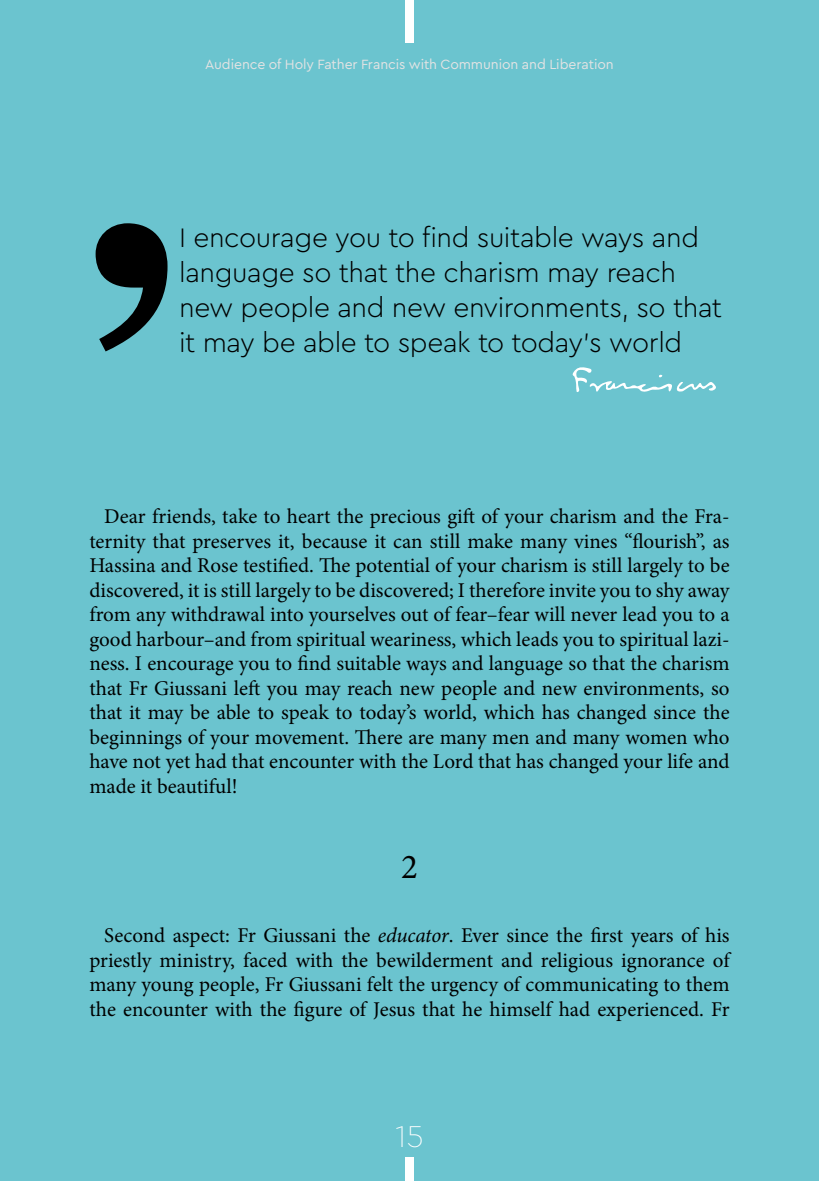
<style>
.page{position:relative;width:819px;height:1181px;background:#6bc4cf}
.page>*{position:absolute;margin:0;border:0;box-sizing:border-box;transform-origin:0 0}
.t1{font:35px "Minion Pro";color:#000}
.t2{font:100 31.5px "Cera Pro";color:#fff}
.t3{font:300 28px/35px "Cera Pro";letter-spacing:-.015em;color:#000}
.t4{font:21px/24.5px "Minion Pro";color:#000;text-align:justify}
.t5{font:14px "Cera Pro";letter-spacing:-.005em;color:#e3e3e3}
.s1{font-style:italic}
</style>
<div class="page">
<div style="left:405px;top:1157px;width:8px;height:24px;background:#fff"></div>
<div style="left:405px;top:0;width:8px;height:43px;background:#fff"></div>
<svg style="left:96px;top:223px;width:71px;height:128px"></svg>
<svg style="left:572px;top:367px;width:144px;height:25px"></svg>
<p class="t5" style="left:205px;top:55px;width:410px">Audience of Holy Father Francis with Communion and Liberation</p>
<h3 class="t3" style="left:179px;top:219px;width:544px">I encourage you to find suitable ways and language so that the charism may reach new people and new environments, so that it may be able to speak to today’s world</h3>
<p class="t4" style="left:89px;top:504px;width:641px;text-indent:15px">Dear friends, take to heart the precious gift of your charism and the Fra&shy;ternity that preserves it, because it can still make many vines “flourish”, as Hassina and Rose testified. The potential of your charism is still largely to be discovered, it is still largely to be discovered; I therefore invite you to shy away from any withdrawal into yourselves out of fear–fear will never lead you to a good harbour–and from spiritual weariness, which leads you to spiritual lazi&shy;ness. I encourage you to find suitable ways and language so that the charism that Fr Giussani left you may reach new people and new environments, so that it may be able to speak to today’s world, which has changed since the beginnings of your movement. There are many men and many women who have not yet had that encounter with the Lord that has changed your life and made it beautiful!</p>
<h1 class="t1" style="left:401px;top:843px;width:18px">2</h1>
<p class="t4" style="left:89px;top:923px;width:641px;text-indent:15px">Second aspect: Fr Giussani the <span class="s1">educator</span>. Ever since the first years of his priestly ministry, faced with the bewilderment and religious ignorance of many young people, Fr Giussani felt the urgency of communicating to them the encounter with the figure of Jesus that he himself had experienced. Fr</p>
<h2 class="t2" style="left:395px;top:1115px;width:30px">15</h2>
</div>
